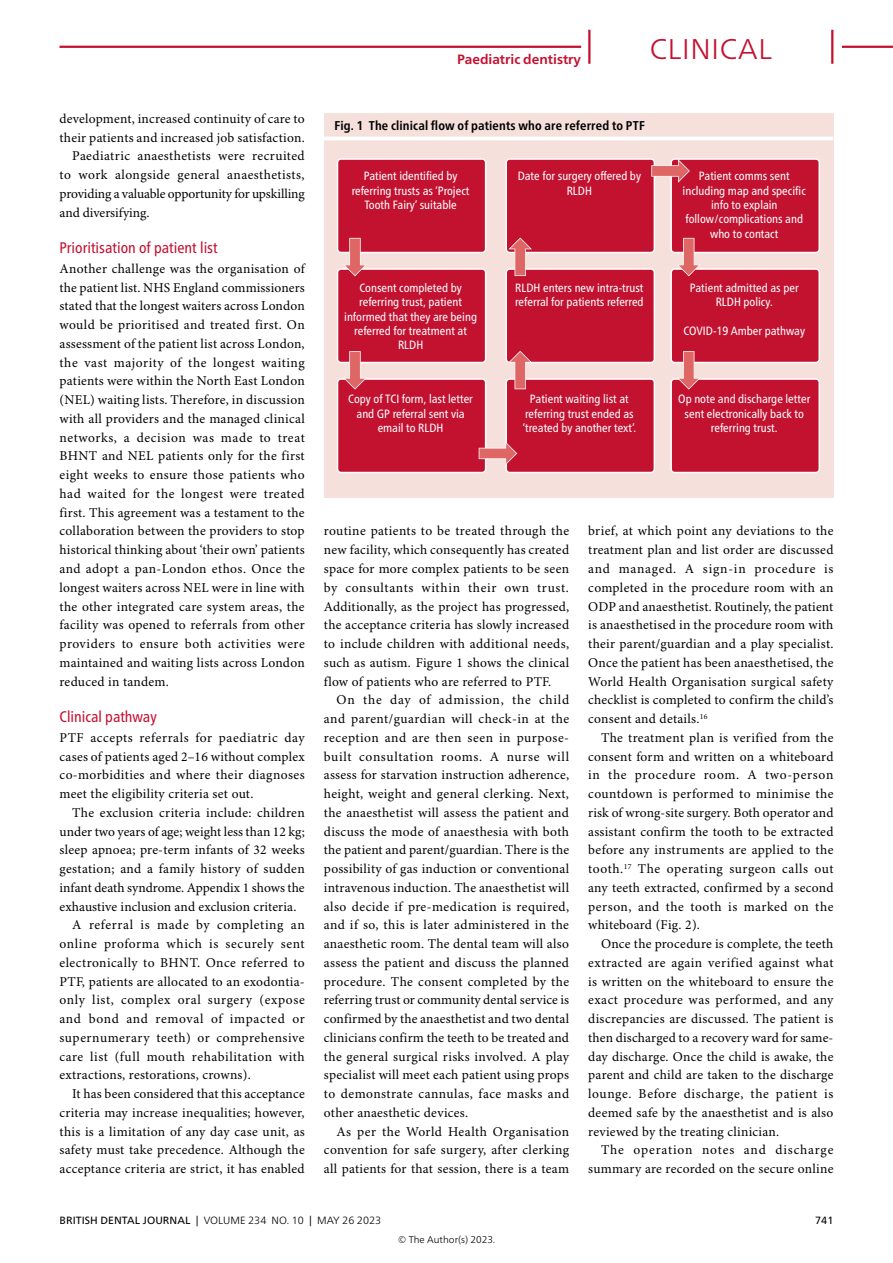
<style>
.page{position:relative;width:893px;height:1263px;background:#fff}
.page>*{position:absolute;margin:0;border:0;box-sizing:border-box;transform-origin:0 0}
.t1{font:300 28.5px "Frutiger Neue LT Pro";letter-spacing:.025em;color:#c31130}
.SectionHeading_2_MSS{font:condensed 15.3px "Frutiger Neue LT Pro";color:#c31130}
.Para_9pt_justified{font:13.5px/18.8px "Minion Pro";letter-spacing:.02em;color:#000;text-align:justify}
.Para_9pt_justified_1{font:13.5px/18.8px "Minion Pro";letter-spacing:.02em;color:#000;text-align:justify}
.t2{font:700 13.5px "Frutiger Neue LT Pro";color:#c31130}
.Image_Caption_MSS_wh{font:12.75px "Frutiger Neue LT Pro Cn Bold 2";letter-spacing:.01em;color:#000}
.t3{font:12px/14.4px "Frutiger Neue LT Pro Cn Rg 2";color:#fff;text-align:center}
.t4{font:10.5px "Frutiger Neue LT Pro";letter-spacing:.005em;color:#000}
.t5{font:300 9.75px "Frutiger Neue LT Pro";color:#000}
.s1{font-weight:300}
.s2{font-family:"Frutiger Neue LT Pro Light 2"}
</style>
<div class="page">
<div style="left:324px;top:114px;width:509px;height:384px;background:#f6e0db"></div>
<svg style="left:337px;top:158px;width:483px;height:315px"></svg>
<hr style="left:324px;top:137px;width:509px;height:3px;background:#fff">
<hr style="left:60px;top:46px;width:521px;height:2px;background:#c31130">
<hr style="left:842px;top:46px;width:51px;height:2px;background:#c31130">
<hr style="left:588px;top:30px;width:2px;height:34px;background:#c31130">
<hr style="left:831px;top:30px;width:2px;height:34px;background:#c31130">
<p class="t2" style="left:457px;top:51px;width:125px">Paediatric dentistry</p>
<h1 class="t1" style="left:650px;top:32px;width:124px">CLINICAL</h1>
<p class="Para_9pt_justified" style="left:60px;top:110px;width:247px">development, increased continuity of care to their patients and increased job satisfaction.</p>
<p class="Para_9pt_justified" style="left:60px;top:147px;width:247px;text-indent:13px">Paediatric anaesthetists were recruited to work alongside general anaesthetists, providing a valuable opportunity for upskilling and diversifying.</p>
<p class="SectionHeading_2_MSS" style="left:60px;top:238px;width:160px">Prioritisation of patient list</p>
<p class="Para_9pt_justified_1" style="left:60px;top:260px;width:247px">Another challenge was the organisation of the patient list. NHS England commissioners stated that the longest waiters across London would be prioritised and treated first. On assessment of the patient list across London, the vast majority of the longest waiting patients were within the North East London (NEL) waiting lists. Therefore, in discussion with all providers and the managed clinical networks, a decision was made to treat BHNT and NEL patients only for the first eight weeks to ensure those patients who had waited for the longest were treated first. This agreement was a testament to the collaboration between the providers to stop historical thinking about ‘their own’ patients and adopt a pan-London ethos. Once the longest waiters across NEL were in line with the other integrated care system areas, the facility was opened to referrals from other providers to ensure both activities were maintained and waiting lists across London reduced in tandem.</p>
<p class="SectionHeading_2_MSS" style="left:60px;top:707px;width:99px">Clinical pathway</p>
<p class="Para_9pt_justified_1" style="left:60px;top:729px;width:247px">PTF accepts referrals for paediatric day cases of patients aged 2–16 without complex co-morbidities and where their diagnoses meet the eligibility criteria set out.</p>
<p class="Para_9pt_justified" style="left:60px;top:804px;width:247px;text-indent:13px">The exclusion criteria include: children under two years of age; weight less than 12 kg; sleep apnoea; pre-term infants of 32 weeks gestation; and a family history of sudden infant death syndrome. Appendix 1 shows the exhaustive inclusion and exclusion criteria.</p>
<p class="Para_9pt_justified" style="left:60px;top:916px;width:247px;text-indent:13px">A referral is made by completing an online proforma which is securely sent electronically to BHNT. Once referred to PTF, patients are allocated to an exodontia&shy;only list, complex oral surgery (expose and bond and removal of impacted or supernumerary teeth) or comprehensive care list (full mouth rehabilitation with extractions, restorations, crowns).</p>
<p class="Para_9pt_justified" style="left:60px;top:1085px;width:247px;text-indent:13px">It has been considered that this acceptance criteria may increase inequalities; however, this is a limitation of any day case unit, as safety must take precedence. Although the acceptance criteria are strict, it has enabled</p>
<p class="Image_Caption_MSS_wh" style="left:334px;top:118px;width:312px">Fig. 1 The clinical flow of patients who are referred to PTF</p>
<p class="t3" style="left:352px;top:169px;width:119px">Patient identified by referring trusts as ‘Project<br>Tooth Fairy’ suitable</p>
<p class="t3" style="left:518px;top:169px;width:125px">Date for surgery offered by<br>RLDH</p>
<p class="t3" style="left:683px;top:169px;width:125px">Patient comms sent including map and specific info to explain follow/complications and who to contact</p>
<p class="t3" style="left:344px;top:280px;width:134px">Consent completed by referring trust, patient informed that they are being referred for treatment at<br>RLDH</p>
<p class="t3" style="left:515px;top:280px;width:130px;text-align:left">RLDH enters new intra-trust referral for patients referred</p>
<p class="t3" style="left:690px;top:280px;width:110px">Patient admitted as per<br>RLDH policy.</p>
<p class="t3" style="left:683px;top:323px;width:123px">COVID-19 Amber pathway</p>
<p class="t3" style="left:348px;top:392px;width:126px">Copy of TCI form, last letter and GP referral sent via email to RLDH</p>
<p class="t3" style="left:522px;top:392px;width:115px">Patient waiting list at referring trust ended as ‘treated by another text’.</p>
<p class="t3" style="left:678px;top:392px;width:133px">Op note and discharge letter sent electronically back to referring trust.</p>
<p class="Para_9pt_justified" style="left:324px;top:522px;width:247px">routine patients to be treated through the new facility, which consequently has created space for more complex patients to be seen by consultants within their own trust.<br>Additionally, as the project has progressed, the acceptance criteria has slowly increased to include children with additional needs, such as autism. Figure 1 shows the clinical flow of patients who are referred to PTF.</p>
<p class="Para_9pt_justified" style="left:324px;top:691px;width:247px;text-indent:13px">On the day of admission, the child and parent/guardian will check-in at the reception and are then seen in purpose&shy;built consultation rooms. A nurse will assess for starvation instruction adherence, height, weight and general clerking. Next, the anaesthetist will assess the patient and discuss the mode of anaesthesia with both the patient and parent/guardian. There is the possibility of gas induction or conventional intravenous induction. The anaesthetist will also decide if pre-medication is required, and if so, this is later administered in the anaesthetic room. The dental team will also assess the patient and discuss the planned procedure. The consent completed by the referring trust or community dental service is confirmed by the anaesthetist and two dental clinicians confirm the teeth to be treated and the general surgical risks involved. A play specialist will meet each patient using props to demonstrate cannulas, face masks and other anaesthetic devices.</p>
<p class="Para_9pt_justified" style="left:324px;top:1122px;width:247px;text-indent:13px">As per the World Health Organisation convention for safe surgery, after clerking all patients for that session, there is a team</p>
<p class="Para_9pt_justified" style="left:588px;top:522px;width:247px">brief, at which point any deviations to the treatment plan and list order are discussed and managed. A sign-in procedure is completed in the procedure room with an ODP and anaesthetist. Routinely, the patient is anaesthetised in the procedure room with their parent/guardian and a play specialist.<br>Once the patient has been anaesthetised, the World Health Organisation surgical safety checklist is completed to confirm the child’s consent and details.<sup>16</sup></p>
<p class="Para_9pt_justified" style="left:588px;top:729px;width:247px;text-indent:13px">The treatment plan is verified from the consent form and written on a whiteboard in the procedure room. A two-person countdown is performed to minimise the risk of wrong-site surgery. Both operator and assistant confirm the tooth to be extracted before any instruments are applied to the tooth.<sup>17</sup> The operating surgeon calls out any teeth extracted, confirmed by a second person, and the tooth is marked on the whiteboard (Fig. 2).</p>
<p class="Para_9pt_justified" style="left:588px;top:935px;width:247px;text-indent:13px">Once the procedure is complete, the teeth extracted are again verified against what is written on the whiteboard to ensure the exact procedure was performed, and any discrepancies are discussed. The patient is then discharged to a recovery ward for same&shy;day discharge. Once the child is awake, the parent and child are taken to the discharge lounge. Before discharge, the patient is deemed safe by the anaesthetist and is also reviewed by the treating clinician.</p>
<p class="Para_9pt_justified" style="left:588px;top:1141px;width:247px;text-align:right">The operation notes and discharge summary are recorded on the secure online</p>
<p class="t4" style="left:60px;top:1214px;width:323px">BRITISH DENTAL JOURNAL | <span class="s1">VOLUME 234 NO. 10</span> | <span class="s2">May 26 2023</span></p>
<p class="t4" style="left:815px;top:1214px;width:20px">741</p>
<p class="t5" style="left:398px;top:1234px;width:99px">© The Author(s) 2023.</p>
</div>
